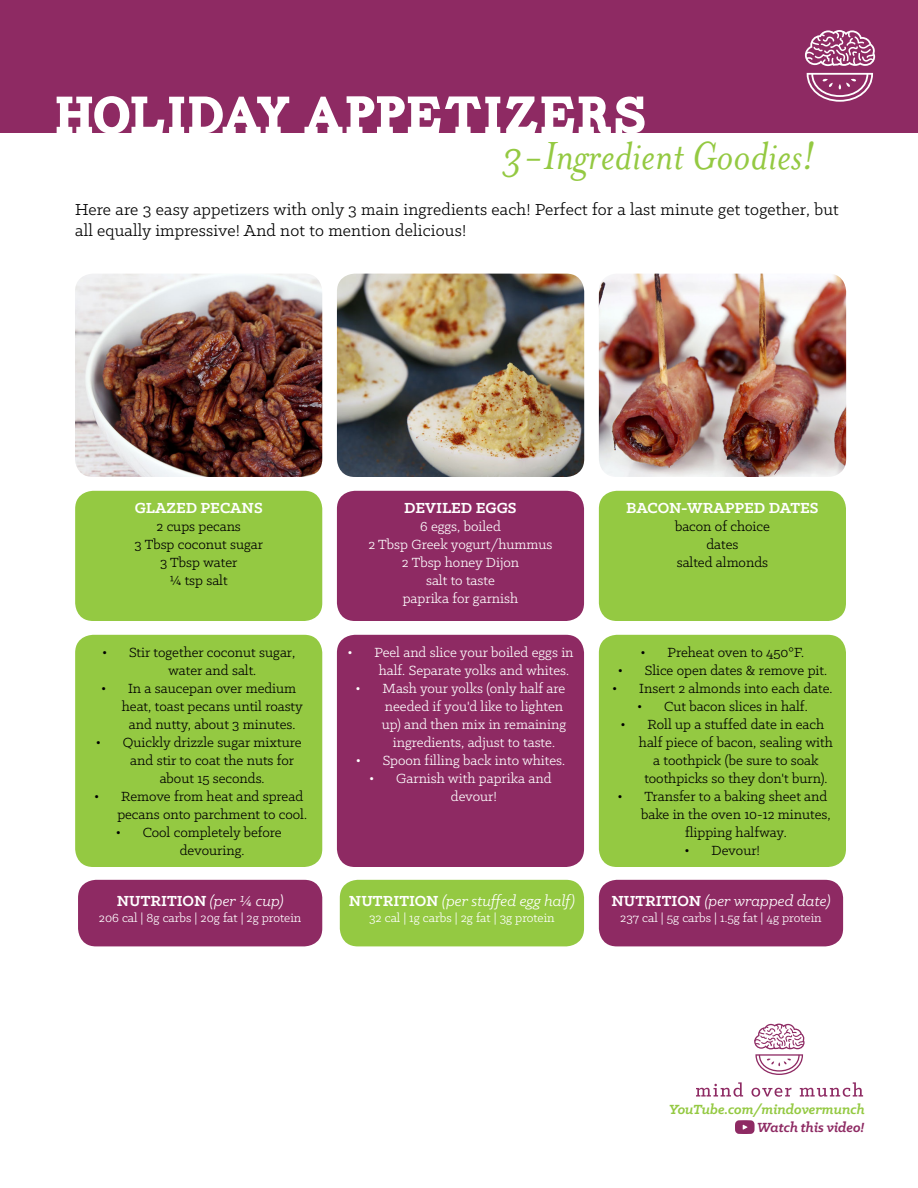
<style>
.page{position:relative;width:918px;height:1188px;background:#fff}
.page>*{position:absolute;margin:0;border:0;box-sizing:border-box;transform-origin:0 0}
.t1{font:52.5px "Carton";letter-spacing:-.02em;color:#fff}
.t2{font:italic 45px "Mrs Eaves OT";color:#94c942}
.t3{font:18px/21.6px "Klinic Slab";letter-spacing:.01em;color:#000}
.t4{font:700 16.5px "Klinic Slab";color:#fff}
.t5{font:italic 16.5px "Klinic Slab";color:#fff}
.t6{font:15px/18px "Klinic Slab";color:#000;text-align:center}
.t7{font:15px/18px "Klinic Slab";color:#fff;text-align:center}
.t8{font:italic 700 15px "Klinic Slab";color:#94c942}
.t9{font:italic 700 15px "Klinic Slab";color:#8e2a63}
.t10{font:13.5px "Klinic Slab";color:#fff}
.s1{font-weight:400;font-style:italic}
.s2{font-weight:700;font-style:normal}
</style>
<div class="page">
<div style="left:337px;top:491px;width:247px;height:130px;background:#8e2a63;border-radius:18px"></div>
<div style="left:599px;top:491px;width:247px;height:130px;background:#94c942;border-radius:18px"></div>
<div style="left:75px;top:491px;width:247px;height:130px;background:#94c942;border-radius:18px"></div>
<div style="left:0;top:0;width:918px;height:132px;background:#8e2a63"></div>
<svg style="left:805px;top:30px;width:70px;height:36px"></svg>
<svg style="left:807px;top:73px;width:66px;height:29px"></svg>
<div style="left:337px;top:635px;width:247px;height:232px;background:#8e2a63;border-radius:18px"></div>
<div style="left:599px;top:635px;width:247px;height:232px;background:#94c942;border-radius:18px"></div>
<div style="left:75px;top:635px;width:247px;height:232px;background:#94c942;border-radius:18px"></div>
<img style="left:75px;top:274px;width:247px;height:203px">
<img style="left:337px;top:274px;width:247px;height:203px">
<img style="left:599px;top:274px;width:247px;height:203px">
<svg style="left:696px;top:1082px;width:47px;height:15px"></svg>
<svg style="left:751px;top:1088px;width:40px;height:9px"></svg>
<svg style="left:800px;top:1082px;width:63px;height:15px"></svg>
<svg style="left:754px;top:1024px;width:51px;height:51px"></svg>
<svg style="left:735px;top:1120px;width:20px;height:14px"></svg>
<div style="left:340px;top:880px;width:244px;height:66px;background:#94c942;border-radius:18px"></div>
<div style="left:599px;top:880px;width:244px;height:66px;background:#8e2a63;border-radius:18px"></div>
<div style="left:78px;top:880px;width:244px;height:66px;background:#8e2a63;border-radius:18px"></div>
<h1 class="t1" style="left:54px;top:94px;width:595px">HOLIDAY APPETIZERS</h1>
<h2 class="t2" style="left:502px;top:132px;width:315px">3-Ingredient Goodies!</h2>
<p class="t3" style="left:75px;top:198px;width:765px">Here are 3 easy appetizers with only 3 main ingredients each! Perfect for a last minute get together, but all equally impressive! And not to mention delicious!</p>
<p class="t4" style="left:135px;top:497px;width:130px">GLAZED PECANS</p>
<p class="t6" style="left:135px;top:517px;width:130px">2 cups pecans<br>3 Tbsp coconut sugar<br>3 Tbsp water<br>¼ tsp salt</p>
<p class="t6" style="left:168px;top:643px;width:129px;text-align:left;text-indent:-66px">• Stir together coconut sugar, water and salt.</p>
<p class="t6" style="left:101px;top:679px;width:197px">• In a saucepan over medium</p>
<p class="t6" style="left:122px;top:697px;width:183px">heat, toast pecans until roasty</p>
<p class="t6" style="left:129px;top:715px;width:168px">and nutty, about 3 minutes.</p>
<p class="t6" style="left:96px;top:733px;width:207px">• Quickly drizzle sugar mixture</p>
<p class="t6" style="left:130px;top:751px;width:165px">and stir to coat the nuts for</p>
<p class="t6" style="left:160px;top:769px;width:106px">about 15 seconds.</p>
<p class="t6" style="left:94px;top:787px;width:214px;text-align:right">• Remove from heat and spread pecans onto parchment to cool.</p>
<p class="t6" style="left:180px;top:823px;width:103px;text-align:left;text-indent:-64px">• Cool completely before devouring.</p>
<p class="t4" style="left:117px;top:890px;width:168px">NUTRITION <span class="s1">(per ¼ cup)</span></p>
<p class="t10" style="left:99px;top:909px;width:204px">206 cal | 8g carbs | 20g fat | 2g protein</p>
<p class="t4" style="left:404px;top:497px;width:114px">DEVILED EGGS</p>
<p class="t7" style="left:368px;top:517px;width:186px">6 eggs, boiled<br>2 Tbsp Greek yogurt/hummus<br>2 Tbsp honey Dijon<br>salt to taste<br>paprika for garnish</p>
<p class="t7" style="left:347px;top:643px;width:228px;text-align:right">• Peel and slice your boiled eggs in half. Separate yolks and whites.</p>
<p class="t7" style="left:356px;top:679px;width:211px">• Mash your yolks (only half are</p>
<p class="t7" style="left:385px;top:697px;width:180px">needed if you'd like to lighten</p>
<p class="t7" style="left:382px;top:715px;width:186px">up) and then mix in remaining</p>
<p class="t7" style="left:393px;top:733px;width:164px">ingredients, adjust to taste.</p>
<p class="t7" style="left:356px;top:751px;width:211px">• Spoon filling back into whites.</p>
<p class="t7" style="left:451px;top:769px;width:102px;text-align:left;text-indent:-82px">• Garnish with paprika and devour!</p>
<p class="t5" style="left:349px;top:890px;width:227px"><span class="s2">NUTRITION</span> (per stuffed egg half)</p>
<p class="t10" style="left:369px;top:909px;width:187px">32 cal | 1g carbs | 2g fat | 3g protein</p>
<p class="t4" style="left:626px;top:497px;width:194px">BACON-WRAPPED DATES</p>
<p class="t6" style="left:675px;top:517px;width:96px">bacon of choice dates<br>salted almonds</p>
<p class="t6" style="left:641px;top:643px;width:165px">• Preheat oven to 450°F.</p>
<p class="t6" style="left:618px;top:661px;width:211px">• Slice open dates &amp; remove pit.</p>
<p class="t6" style="left:612px;top:679px;width:222px">• Insert 2 almonds into each date.</p>
<p class="t6" style="left:637px;top:697px;width:172px">• Cut bacon slices in half.</p>
<p class="t6" style="left:621px;top:715px;width:205px">• Roll up a stuffed date in each</p>
<p class="t6" style="left:639px;top:733px;width:195px">half piece of bacon, sealing with</p>
<p class="t6" style="left:653px;top:751px;width:167px">a toothpick (be sure to soak</p>
<p class="t6" style="left:644px;top:769px;width:185px">toothpicks so they don't burn).</p>
<p class="t6" style="left:617px;top:787px;width:211px">• Transfer to a baking sheet and</p>
<p class="t6" style="left:641px;top:805px;width:191px">bake in the oven 10-12 minutes,</p>
<p class="t6" style="left:685px;top:823px;width:103px">flipping halfway.</p>
<p class="t6" style="left:685px;top:841px;width:77px">• Devour!</p>
<p class="t5" style="left:612px;top:890px;width:220px"><span class="s2">NUTRITION</span> (per wrapped date)</p>
<p class="t10" style="left:620px;top:909px;width:203px">237 cal | 5g carbs | 1.5g fat | 4g protein</p>
<p class="t8" style="left:669px;top:1100px;width:197px">YouTube.com/mindovermunch</p>
<p class="t9" style="left:757px;top:1118px;width:109px">Watch this video!</p>
</div>
